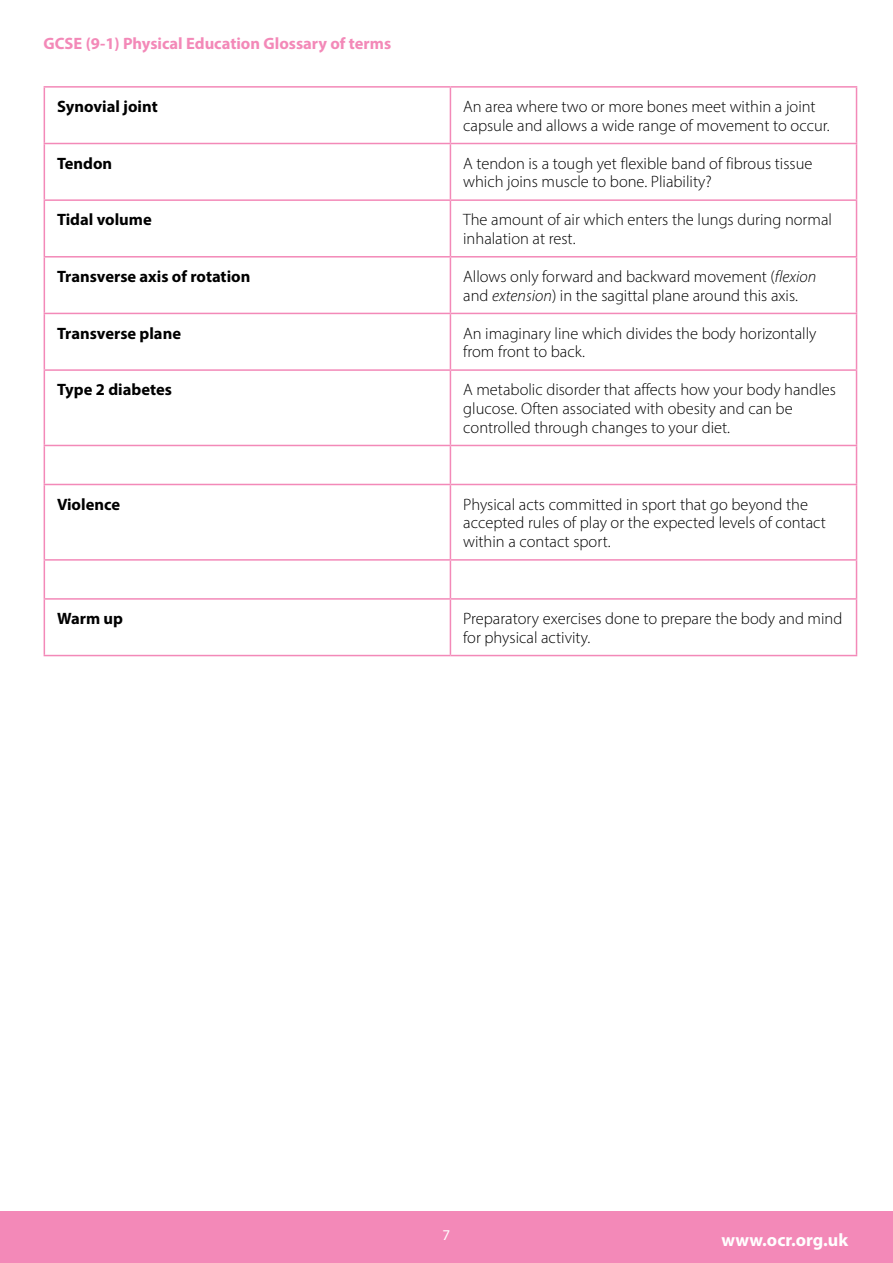
<style>
.page{position:relative;width:893px;height:1263px;background:#fff}
.page>*{position:absolute;margin:0;border:0;box-sizing:border-box;transform-origin:0 0}
.t1{font:700 18px "Myriad Pro";color:#fff}
.t2{font:300 16.5px/18.8px "Myriad Pro";color:#000}
.t3{font:700 16.5px "Myriad Pro";color:#000}
.t4{font:700 16.5px "Myriad Pro";color:#f389b8}
.t5{font:15px "Myriad Pro";color:#fff}
.s1{font-style:italic}
</style>
<div class="page">
<hr style="left:44px;top:88px;width:1px;height:55px;background:#f389b8">
<hr style="left:44px;top:144px;width:1px;height:55px;background:#f389b8">
<hr style="left:44px;top:86px;width:406px;height:2px;background:#f389b8">
<hr style="left:44px;top:143px;width:406px;height:1px;background:#f389b8">
<hr style="left:450px;top:88px;width:1px;height:55px;background:#f389b8">
<hr style="left:450px;top:144px;width:1px;height:55px;background:#f389b8">
<hr style="left:450px;top:86px;width:407px;height:2px;background:#f389b8">
<hr style="left:450px;top:143px;width:407px;height:1px;background:#f389b8">
<hr style="left:856px;top:88px;width:1px;height:55px;background:#f389b8">
<hr style="left:856px;top:144px;width:1px;height:55px;background:#f389b8">
<hr style="left:44px;top:201px;width:1px;height:55px;background:#f389b8">
<hr style="left:44px;top:258px;width:1px;height:55px;background:#f389b8">
<hr style="left:44px;top:314px;width:1px;height:55px;background:#f389b8">
<hr style="left:44px;top:371px;width:1px;height:74px;background:#f389b8">
<hr style="left:44px;top:446px;width:1px;height:38px;background:#f389b8">
<hr style="left:44px;top:485px;width:1px;height:74px;background:#f389b8">
<hr style="left:44px;top:561px;width:1px;height:37px;background:#f389b8">
<hr style="left:44px;top:600px;width:1px;height:55px;background:#f389b8">
<hr style="left:44px;top:199px;width:406px;height:2px;background:#f389b8">
<hr style="left:44px;top:256px;width:406px;height:2px;background:#f389b8">
<hr style="left:44px;top:313px;width:406px;height:1px;background:#f389b8">
<hr style="left:44px;top:369px;width:406px;height:2px;background:#f389b8">
<hr style="left:44px;top:445px;width:406px;height:1px;background:#f389b8">
<hr style="left:44px;top:484px;width:406px;height:1px;background:#f389b8">
<hr style="left:44px;top:559px;width:406px;height:2px;background:#f389b8">
<hr style="left:44px;top:598px;width:406px;height:2px;background:#f389b8">
<hr style="left:44px;top:655px;width:406px;height:1px;background:#f389b8">
<hr style="left:450px;top:201px;width:1px;height:55px;background:#f389b8">
<hr style="left:450px;top:258px;width:1px;height:55px;background:#f389b8">
<hr style="left:450px;top:314px;width:1px;height:55px;background:#f389b8">
<hr style="left:450px;top:371px;width:1px;height:74px;background:#f389b8">
<hr style="left:450px;top:446px;width:1px;height:38px;background:#f389b8">
<hr style="left:450px;top:485px;width:1px;height:74px;background:#f389b8">
<hr style="left:450px;top:561px;width:1px;height:37px;background:#f389b8">
<hr style="left:450px;top:600px;width:1px;height:55px;background:#f389b8">
<hr style="left:450px;top:199px;width:407px;height:2px;background:#f389b8">
<hr style="left:856px;top:201px;width:1px;height:55px;background:#f389b8">
<hr style="left:856px;top:258px;width:1px;height:55px;background:#f389b8">
<hr style="left:856px;top:314px;width:1px;height:55px;background:#f389b8">
<hr style="left:856px;top:371px;width:1px;height:74px;background:#f389b8">
<hr style="left:856px;top:446px;width:1px;height:38px;background:#f389b8">
<hr style="left:856px;top:485px;width:1px;height:74px;background:#f389b8">
<hr style="left:856px;top:561px;width:1px;height:37px;background:#f389b8">
<hr style="left:856px;top:600px;width:1px;height:55px;background:#f389b8">
<hr style="left:450px;top:256px;width:407px;height:2px;background:#f389b8">
<hr style="left:450px;top:313px;width:407px;height:1px;background:#f389b8">
<hr style="left:450px;top:369px;width:407px;height:2px;background:#f389b8">
<hr style="left:450px;top:445px;width:407px;height:1px;background:#f389b8">
<hr style="left:450px;top:484px;width:407px;height:1px;background:#f389b8">
<hr style="left:450px;top:559px;width:407px;height:2px;background:#f389b8">
<hr style="left:450px;top:598px;width:407px;height:2px;background:#f389b8">
<hr style="left:450px;top:655px;width:407px;height:1px;background:#f389b8">
<div style="left:0;top:1212px;width:893px;height:51px;background:#f389b8"></div>
<p class="t4" style="left:44px;top:32px;width:349px">GCSE (9-1) Physical Education Glossary of terms</p>
<p class="t3" style="left:57px;top:96px;width:102px">Synovial joint</p>
<p class="t2" style="left:463px;top:97px;width:368px">An area where two or more bones meet within a joint capsule and allows a wide range of movement to occur.</p>
<p class="t3" style="left:57px;top:152px;width:57px">Tendon</p>
<p class="t2" style="left:463px;top:154px;width:351px">A tendon is a tough yet flexible band of fibrous tissue which joins muscle to bone. Pliability?</p>
<p class="t3" style="left:57px;top:209px;width:96px">Tidal volume</p>
<p class="t2" style="left:463px;top:210px;width:370px">The amount of air which enters the lungs during normal inhalation at rest.</p>
<p class="t3" style="left:57px;top:266px;width:195px">Transverse axis of rotation</p>
<p class="t2" style="left:463px;top:267px;width:355px">Allows only forward and backward movement (<span class="s1">flexion </span>and <span class="s1">extension</span>) in the sagittal plane around this axis.</p>
<p class="t3" style="left:57px;top:322px;width:125px">Transverse plane</p>
<p class="t2" style="left:463px;top:324px;width:355px">An imaginary line which divides the body horizontally from front to back.</p>
<p class="t3" style="left:57px;top:379px;width:116px">Type 2 diabetes</p>
<p class="t2" style="left:463px;top:380px;width:374px">A metabolic disorder that affects how your body handles glucose. Often associated with obesity and can be controlled through changes to your diet.</p>
<p class="t3" style="left:57px;top:493px;width:64px">Violence</p>
<p class="t2" style="left:463px;top:495px;width:364px">Physical acts committed in sport that go beyond the accepted rules of play or the expected levels of contact within a contact sport.</p>
<p class="t3" style="left:57px;top:608px;width:67px">Warm up</p>
<p class="t2" style="left:463px;top:609px;width:381px">Preparatory exercises done to prepare the body and mind for physical activity.</p>
<p class="t5" style="left:443px;top:1226px;width:9px">7</p>
<p class="t1" style="left:721px;top:1228px;width:128px">www.ocr.org.uk</p>
</div>
